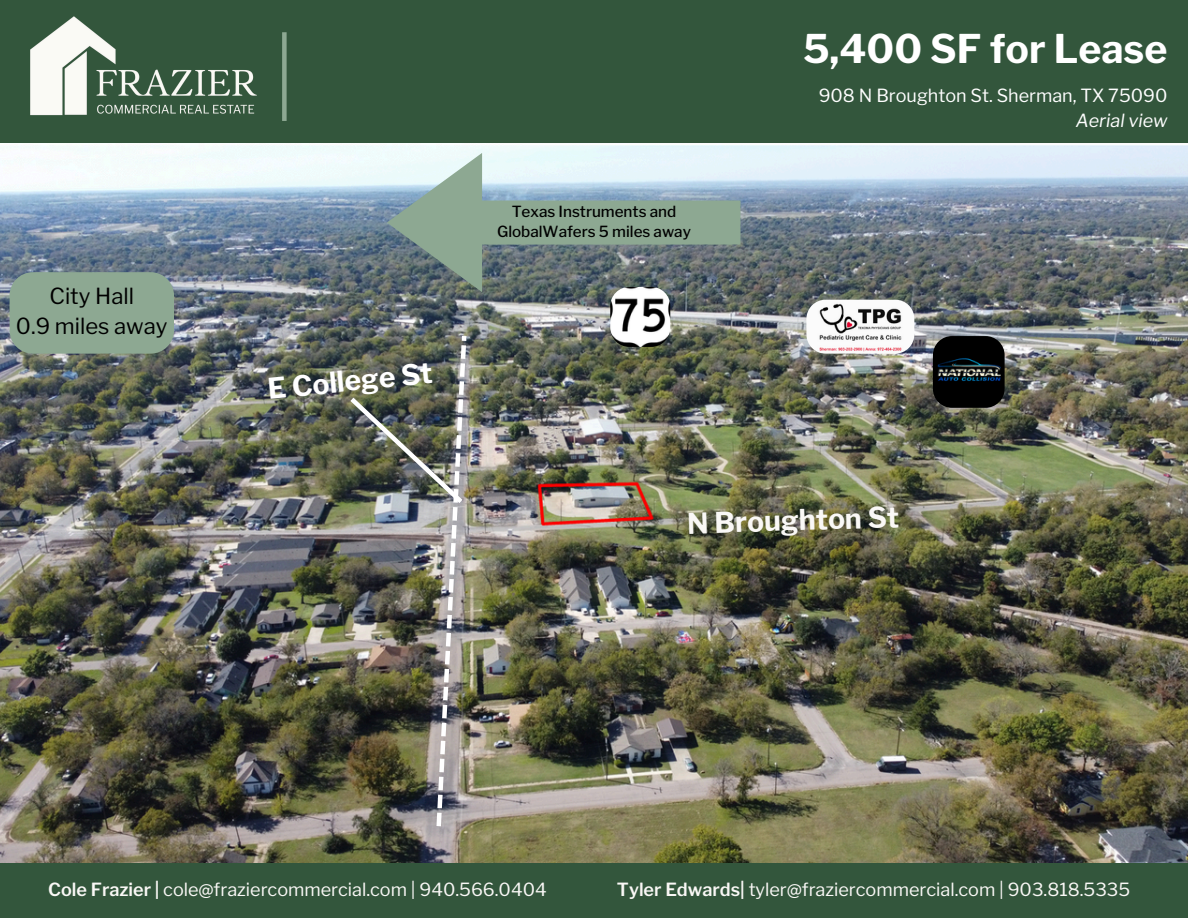
<style>
.page{position:relative;width:1188px;height:918px;background:#fff}
.page>*{position:absolute;margin:0;border:0;box-sizing:border-box;transform-origin:0 0}
.t1{font:700 39.3px "Libre Franklin";color:#fff}
.t2{font:700 28.35px "Libre Franklin";color:#faf8f6}
.t3{font:700 28.35px "Libre Franklin";color:#fff}
.t4{font:22.05px/30.3px "Libre Franklin";color:#000;text-align:center}
.t5{font:18px "Libre Franklin";color:#faf8f6}
.t6{font:18px/24.8px "Libre Franklin";color:#fff;text-align:right}
.t7{font:500 15.3px/20.2px "Libre Franklin";color:#000;text-align:center}
.s1{font-style:italic}
.s2{font-weight:600}
</style>
<div class="page">
<div style="left:0;top:0;width:1188px;height:145px;background:#33563c"></div>
<img style="left:30px;top:16px;width:227px;height:100px">
<div style="left:282px;top:32px;width:5px;height:89px;background:#8da892"></div>
<div style="left:0;top:863px;width:1188px;height:55px;background:#33563c"></div>
<img style="left:0;top:144px;width:1188px;height:719px">
<div style="left:10px;top:272px;width:164px;height:82px;background:#8da892;border-radius:23px"></div>
<svg style="left:387px;top:153px;width:353px;height:139px;background:#93a7a4"></svg>
<img style="left:346px;top:336px;width:121px;height:490px">
<img style="left:806px;top:300px;width:108px;height:54px">
<img style="left:933px;top:336px;width:72px;height:72px">
<img style="left:610px;top:287px;width:60px;height:60px;border-radius:19px">
<p class="t4" style="left:16px;top:281px;width:153px">City Hall<br>0.9 miles away</p>
<p class="t3" style="left:266px;top:372px;width:167px;rotate:-6deg">E College St</p>
<p class="t7" style="left:497px;top:201px;width:195px">Texas Instruments and<br>GlobalWafers 5 miles away</p>
<h3 class="t1" style="left:803px;top:25px;width:366px">5,400 SF for Lease</h3>
<p class="t6" style="left:819px;top:83px;width:350px">908 N Broughton St. Sherman, TX 75090<br><span class="s1">Aerial view</span></p>
<h2 class="t2" style="left:687px;top:507px;width:214px;rotate:-2deg">N Broughton St</h2>
<p class="t5" style="left:48px;top:879px;width:500px"><span class="s2">Cole Frazier |</span> cole@fraziercommercial.com | 940.566.0404</p>
<p class="t5" style="left:617px;top:879px;width:515px"><span class="s2">Tyler Edwards|</span> tyler@fraziercommercial.com | 903.818.5335</p>
</div>
